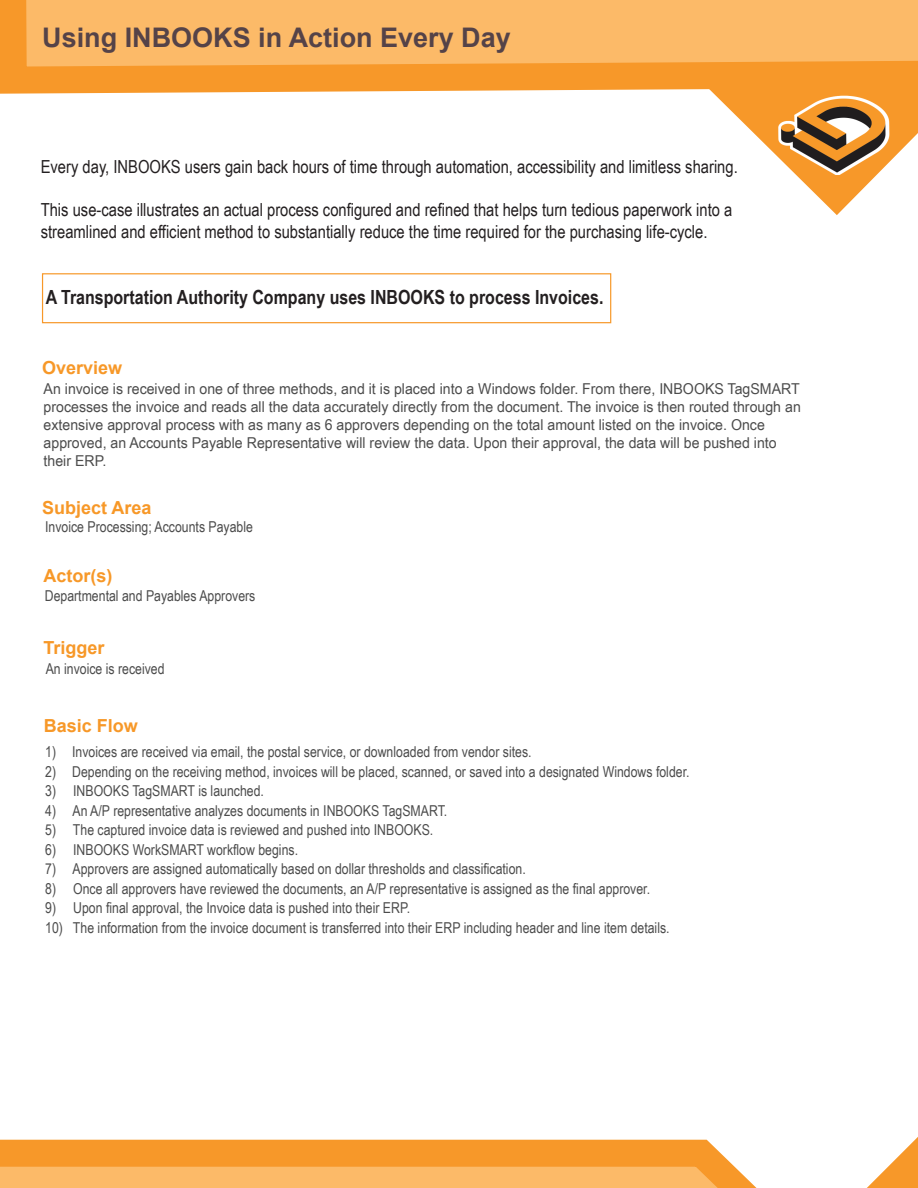
<style>
.page{position:relative;width:918px;height:1188px;background:#fff}
.page>*{position:absolute;margin:0;border:0;box-sizing:border-box;transform-origin:0 0}
.t1{font:700 27px "Arial";color:#554348}
.t2{font:700 19.5px "Arial Narrow";color:#231f20}
.t3{font:18px/21.6px "Arial Narrow";color:#231f20}
.t4{font:700 18px "Arial";color:#f79828}
.t5{font:15px "Arial Narrow";color:#4c4c4c}
.t6{font:15px/18px "Arial Narrow";color:#4c4c4c;scale:1.15 1}
</style>
<div class="page">
<svg style="left:727px;top:107px;width:191px;height:108px"></svg>
<svg style="left:0;top:0;width:918px;height:107px;background:#fab766"></svg>
<img style="left:778px;top:94px;width:117px;height:81px">
<svg style="left:0;top:1137px;width:918px;height:51px"></svg>
<div style="left:42px;top:273px;width:569px;height:50px;border:1px solid #f79829"></div>
<h1 class="t1" style="left:42px;top:19px;width:470px">Using INBOOKS in Action Every Day</h1>
<p class="t3" style="left:41px;top:155px;width:699px">Every day, INBOOKS users gain back hours of time through automation, accessibility and limitless sharing.</p>
<p class="t3" style="left:41px;top:198px;width:693px">This use-case illustrates an actual process configured and refined that helps turn tedious paperwork into a streamlined and efficient method to substantially reduce the time required for the purchasing life-cycle.</p>
<h2 class="t2" style="left:46px;top:282px;width:559px">A Transportation Authority Company uses INBOOKS to process Invoices.</h2>
<p class="t4" style="left:42px;top:355px;width:82px">Overview</p>
<p class="t6" style="left:44px;top:379px;width:660px">An invoice is received in one of three methods, and it is placed into a Windows folder. From there, INBOOKS TagSMART processes the invoice and reads all the data accurately directly from the document. The invoice is then routed through an extensive approval process with as many as 6 approvers depending on the total amount listed on the invoice. Once approved, an Accounts Payable Representative will review the data. Upon their approval, the data will be pushed into their ERP.</p>
<p class="t4" style="left:42px;top:495px;width:111px">Subject Area</p>
<p class="t5" style="left:45px;top:516px;width:209px">Invoice Processing; Accounts Payable</p>
<p class="t4" style="left:44px;top:563px;width:70px">Actor(s)</p>
<p class="t5" style="left:45px;top:585px;width:212px">Departmental and Payables Approvers</p>
<p class="t4" style="left:44px;top:635px;width:63px">Trigger</p>
<p class="t5" style="left:46px;top:658px;width:120px">An invoice is received</p>
<p class="t4" style="left:44px;top:713px;width:96px">Basic Flow</p>
<p class="t5" style="left:45px;top:741px;width:488px">1) Invoices are received via email, the postal service, or downloaded from vendor sites.</p>
<p class="t5" style="left:45px;top:761px;width:646px">2) Depending on the receiving method, invoices will be placed, scanned, or saved into a designated Windows folder.</p>
<p class="t5" style="left:45px;top:780px;width:220px">3) INBOOKS TagSMART is launched.</p>
<p class="t5" style="left:45px;top:800px;width:404px">4) An A/P representative analyzes documents in INBOOKS TagSMART.</p>
<p class="t5" style="left:45px;top:819px;width:390px">5) The captured invoice data is reviewed and pushed into INBOOKS.</p>
<p class="t5" style="left:45px;top:839px;width:254px">6) INBOOKS WorkSMART workflow begins.</p>
<p class="t5" style="left:45px;top:858px;width:482px">7) Approvers are assigned automatically based on dollar thresholds and classification.</p>
<p class="t5" style="left:45px;top:878px;width:606px">8) Once all approvers have reviewed the documents, an A/P representative is assigned as the final approver.</p>
<p class="t5" style="left:45px;top:897px;width:366px">9) Upon final approval, the Invoice data is pushed into their ERP.</p>
<p class="t5" style="left:45px;top:917px;width:626px">10) The information from the invoice document is transferred into their ERP including header and line item details.</p>
</div>
